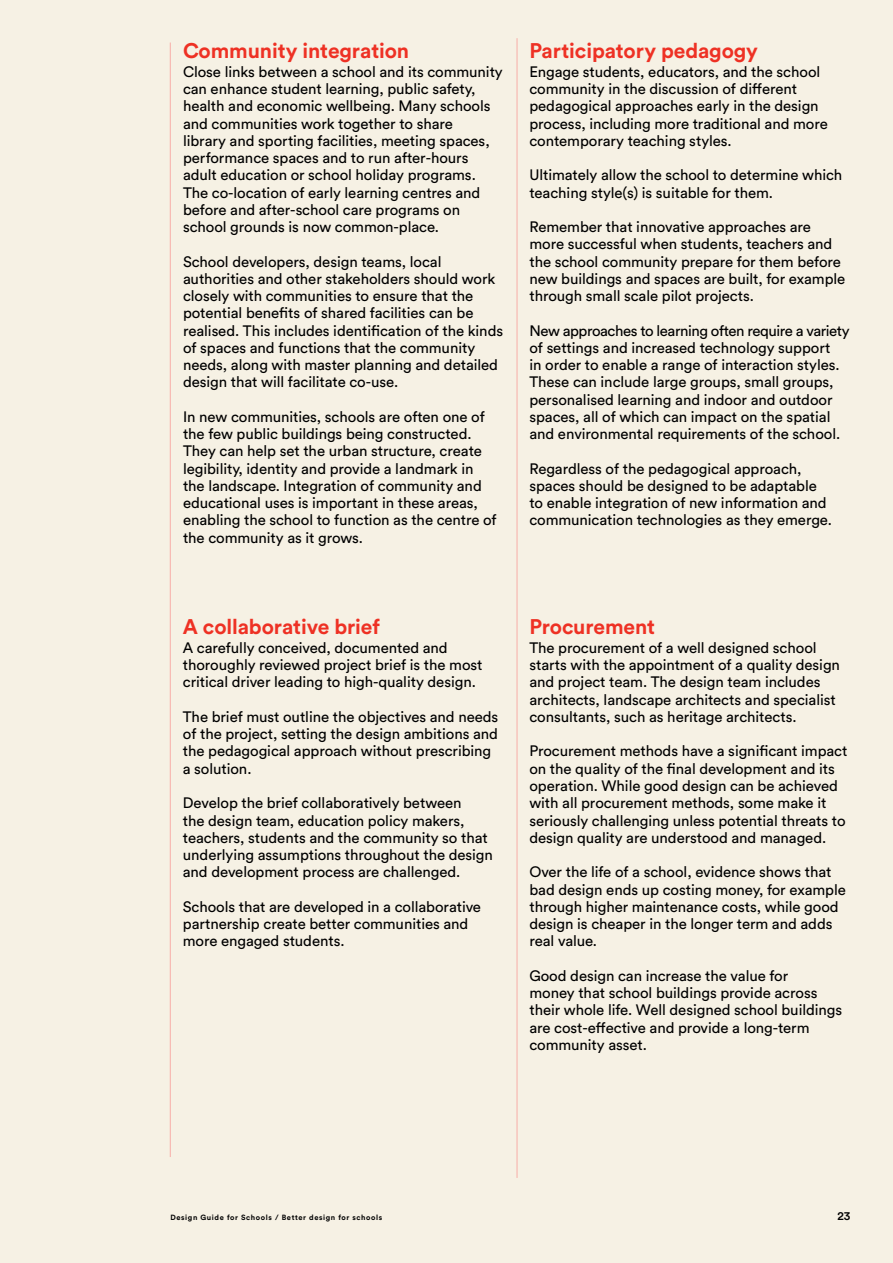
<style>
.page{position:relative;width:893px;height:1263px;background:#f6f1e4}
.page>*{position:absolute;margin:0;border:0;box-sizing:border-box;transform-origin:0 0}
.t1{font:700 21px "Circular Std";letter-spacing:-.005em;color:#ee3124}
.t2{font:15px/17.2px "Circular Std";letter-spacing:-.005em;color:#000}
.t3{font:500 12px "Circular Std";color:#000}
.t4{font:700 7.5px "Circular Std";letter-spacing:.08em;color:#000}
</style>
<div class="page">
<hr style="left:170px;top:43px;width:1px;height:1114px;background:#f8ada7">
<hr style="left:517px;top:38px;width:1px;height:1140px;background:#f8ada7">
<h1 class="t1" style="left:183px;top:37px;width:228px">Community integration</h1>
<p class="t2" style="left:183px;top:63px;width:321px">Close links between a school and its community can enhance student learning, public safety, health and economic wellbeing. Many schools and communities work together to share<br>library and sporting facilities, meeting spaces, performance spaces and to run after-hours adult education or school holiday programs.<br>The co-location of early learning centres and before and after-school care programs on school grounds is now common-place.</p>
<p class="t2" style="left:183px;top:252px;width:322px">School developers, design teams, local authorities and other stakeholders should work closely with communities to ensure that the potential benefits of shared facilities can be realised. This includes identification of the kinds of spaces and functions that the community needs, along with master planning and detailed design that will facilitate co-use.</p>
<p class="t2" style="left:183px;top:408px;width:315px">In new communities, schools are often one of the few public buildings being constructed.<br>They can help set the urban structure, create legibility, identity and provide a landmark in the landscape. Integration of community and educational uses is important in these areas, enabling the school to function as the centre of the community as it grows.</p>
<h1 class="t1" style="left:529px;top:37px;width:230px">Participatory pedagogy</h1>
<p class="t2" style="left:529px;top:63px;width:300px">Engage students, educators, and the school community in the discussion of different pedagogical approaches early in the design process, including more traditional and more contemporary teaching styles.</p>
<p class="t2" style="left:529px;top:166px;width:314px">Ultimately allow the school to determine which teaching style(s) is suitable for them.</p>
<p class="t2" style="left:529px;top:218px;width:317px">Remember that innovative approaches are more successful when students, teachers and the school community prepare for them before new buildings and spaces are built, for example through small scale pilot projects.</p>
<p class="t2" style="left:529px;top:321px;width:322px">New approaches to learning often require a variety of settings and increased technology support<br>in order to enable a range of interaction styles.<br>These can include large groups, small groups, personalised learning and indoor and outdoor spaces, all of which can impact on the spatial and environmental requirements of the school.</p>
<p class="t2" style="left:529px;top:459px;width:304px">Regardless of the pedagogical approach, spaces should be designed to be adaptable to enable integration of new information and communication technologies as they emerge.</p>
<h1 class="t1" style="left:183px;top:613px;width:199px">A collaborative brief</h1>
<p class="t2" style="left:183px;top:639px;width:301px">A carefully conceived, documented and thoroughly reviewed project brief is the most critical driver leading to high-quality design.</p>
<p class="t2" style="left:183px;top:708px;width:317px">The brief must outline the objectives and needs of the project, setting the design ambitions and the pedagogical approach without prescribing a solution.</p>
<p class="t2" style="left:183px;top:794px;width:312px">Develop the brief collaboratively between<br>the design team, education policy makers, teachers, students and the community so that underlying assumptions throughout the design and development process are challenged.</p>
<p class="t2" style="left:183px;top:898px;width:300px">Schools that are developed in a collaborative partnership create better communities and more engaged students.</p>
<h1 class="t1" style="left:529px;top:613px;width:127px">Procurement</h1>
<p class="t2" style="left:529px;top:639px;width:312px">The procurement of a well designed school starts with the appointment of a quality design and project team. The design team includes architects, landscape architects and specialist consultants, such as heritage architects.</p>
<p class="t2" style="left:529px;top:742px;width:320px">Procurement methods have a significant impact on the quality of the final development and its operation. While good design can be achieved with all procurement methods, some make it seriously challenging unless potential threats to design quality are understood and managed.</p>
<p class="t2" style="left:529px;top:863px;width:318px">Over the life of a school, evidence shows that bad design ends up costing money, for example through higher maintenance costs, while good design is cheaper in the longer term and adds real value.</p>
<p class="t2" style="left:529px;top:967px;width:314px">Good design can increase the value for<br>money that school buildings provide across their whole life. Well designed school buildings are cost-effective and provide a long-term community asset.</p>
<p class="t4" style="left:170px;top:1213px;width:213px">Design Guide for Schools / Better design for schools</p>
<p class="t3" style="left:837px;top:1209px;width:15px">23</p>
</div>
